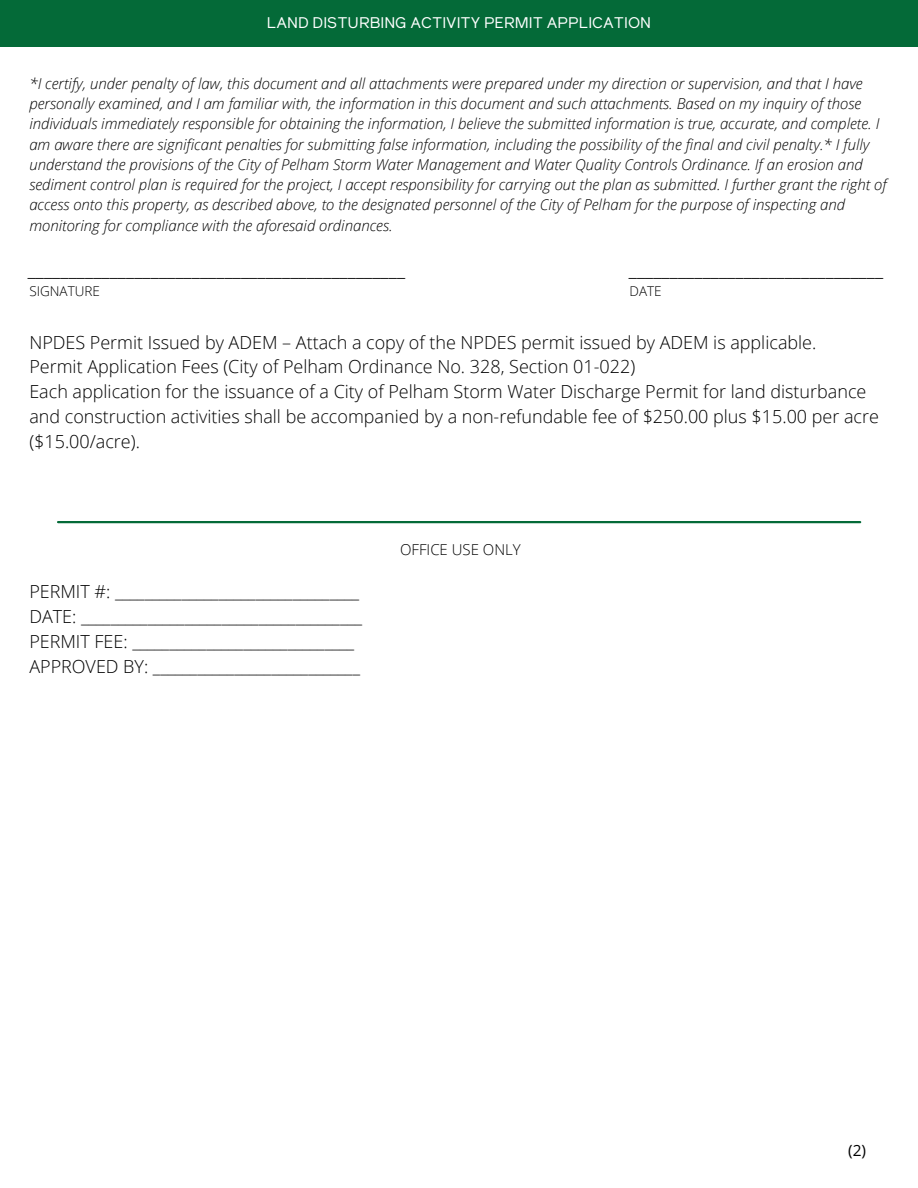
<style>
.page{position:relative;width:918px;height:1188px;background:#fff}
.page>*{position:absolute;margin:0;border:0;box-sizing:border-box;transform-origin:0 0}
.t1{font:italic 300 21px "Open Sans";color:#000}
.t2{font:300 18px/24.8px "Open Sans";color:#000}
.t3{font:15.45px "Reader";color:#fff}
.t4{font:15.45px "Open Sans";color:#000}
.t5{font:italic 300 15px/20.2px "Open Sans";color:#000}
.t6{font:300 15px "Open Sans";color:#000}
.t7{font:300 13.5px "Open Sans";color:#000}
</style>
<div class="page">
<div style="left:0;top:0;width:918px;height:46px;background:#046a38"></div>
<hr style="left:58px;top:521px;width:802px;height:2px;background:#046a38">
<p class="t3" style="left:267px;top:16px;width:386px">LAND DISTURBING ACTIVITY PERMIT APPLICATION</p>
<p class="t5" style="left:29px;top:73px;width:859px">*I certify, under penalty of law, this document and all attachments were prepared under my direction or supervision, and that I have personally examined, and I am familiar with, the information in this document and such attachments. Based on my inquiry of those individuals immediately responsible for obtaining the information, I believe the submitted information is true, accurate, and complete. I am aware there are significant penalties for submitting false information, including the possibility of the final and civil penalty.* I fully understand the provisions of the City of Pelham Storm Water Management and Water Quality Controls Ordinance. If an erosion and sediment control plan is required for the project, I accept responsibility for carrying out the plan as submitted. I further grant the right of access onto this property, as described above, to the designated personnel of the City of Pelham for the purpose of inspecting and monitoring for compliance with the aforesaid ordinances.</p>
<p class="t1" style="left:29px;top:253px;width:379px">______________________________________________</p>
<p class="t1" style="left:630px;top:253px;width:256px">_______________________________</p>
<p class="t7" style="left:29px;top:281px;width:72px">SIGNATURE</p>
<p class="t7" style="left:629px;top:281px;width:34px">DATE</p>
<p class="t2" style="left:29px;top:329px;width:789px">NPDES Permit Issued by ADEM – Attach a copy of the NPDES permit issued by ADEM is applicable.</p>
<p class="t2" style="left:29px;top:354px;width:607px">Permit Application Fees (City of Pelham Ordinance No. 328, Section 01-022)</p>
<p class="t2" style="left:29px;top:379px;width:851px">Each application for the issuance of a City of Pelham Storm Water Discharge Permit for land disturbance and construction activities shall be accompanied by a non-refundable fee of $250.00 plus $15.00 per acre ($15.00/acre).</p>
<p class="t2" style="left:29px;top:579px;width:331px">PERMIT #: _________________________________</p>
<p class="t2" style="left:29px;top:604px;width:334px">DATE: ______________________________________</p>
<p class="t2" style="left:29px;top:629px;width:326px">PERMIT FEE: ______________________________</p>
<p class="t2" style="left:29px;top:653px;width:332px">APPROVED BY: ____________________________</p>
<p class="t6" style="left:400px;top:539px;width:122px">OFFICE USE ONLY</p>
<p class="t4" style="left:848px;top:1139px;width:19px">(2)</p>
</div>
